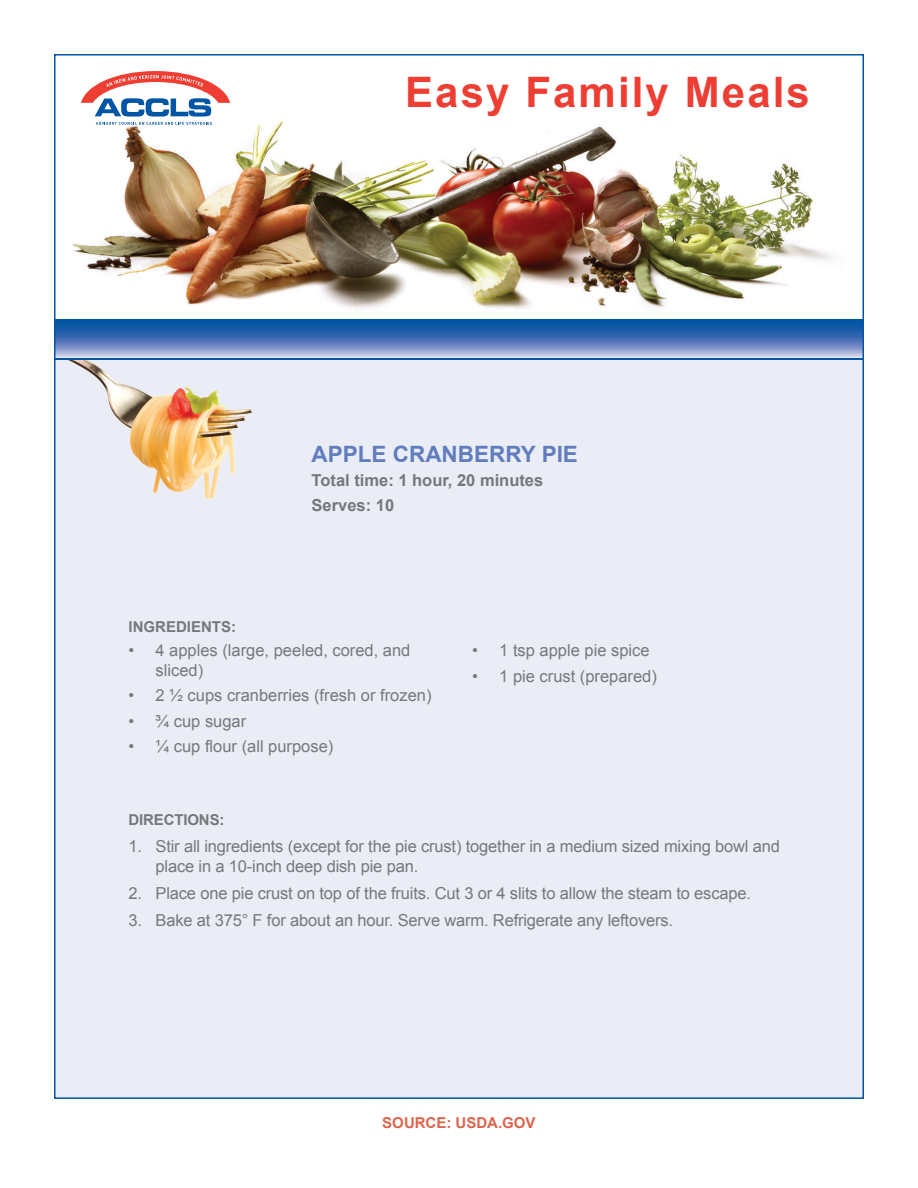
<style>
.page{position:relative;width:918px;height:1188px;background:#fff}
.page>*{position:absolute;margin:0;border:0;box-sizing:border-box;transform-origin:0 0}
.t1{font:700 42px "Arial";letter-spacing:.05em;color:#ee3e34}
.t2{font:700 22.5px "Arial";color:#627dbd}
.t3{font:16.5px/19.5px "Arial";letter-spacing:-.01em;color:#76787b}
.t4{font:700 16.5px/25.5px "Arial";color:#76787b}
.t5{font:700 15px "Arial";color:#76787b}
.t6{font:700 15px "Arial";color:#dc654c}
</style>
<div class="page">
<img style="left:57px;top:102px;width:804px;height:218px">
<div style="left:54px;top:349px;width:808px;height:748px;background:#eaedf6"></div>
<img style="left:68px;top:360px;width:184px;height:139px">
<svg style="left:81px;top:71px;width:149px;height:54px"></svg>
<svg style="left:57px;top:320px;width:804px;height:37px;background:#4f7bba"></svg>
<hr style="left:55px;top:358px;width:808px;height:2px;background:#0155a5">
<h1 class="t1" style="left:405px;top:64px;width:406px">Easy Family Meals</h1>
<h2 class="t2" style="left:312px;top:439px;width:268px">APPLE CRANBERRY PIE</h2>
<p class="t4" style="left:312px;top:468px;width:233px">Total time: 1 hour, 20 minutes<br>Serves: 10</p>
<p class="t5" style="left:129px;top:617px;width:109px">INGREDIENTS:</p>
<p class="t3" style="left:156px;top:641px;width:256px;text-indent:-27px">• 4 apples (large, peeled, cored, and sliced)</p>
<p class="t3" style="left:129px;top:686px;width:305px">• 2 ½ cups cranberries (fresh or frozen)</p>
<p class="t3" style="left:129px;top:711px;width:119px">• ¾ cup sugar</p>
<p class="t3" style="left:129px;top:737px;width:206px">• ¼ cup flour (all purpose)</p>
<p class="t3" style="left:472px;top:641px;width:179px">• 1 tsp apple pie spice</p>
<p class="t3" style="left:472px;top:666px;width:186px">• 1 pie crust (prepared)</p>
<p class="t5" style="left:129px;top:810px;width:97px">DIRECTIONS:</p>
<p class="t3" style="left:156px;top:837px;width:626px;text-indent:-27px">1. Stir all ingredients (except for the pie crust) together in a medium sized mixing bowl and place in a 10-inch deep dish pie pan.</p>
<p class="t3" style="left:129px;top:884px;width:624px">2. Place one pie crust on top of the fruits. Cut 3 or 4 slits to allow the steam to escape.</p>
<p class="t3" style="left:129px;top:911px;width:546px">3. Bake at 375° F for about an hour. Serve warm. Refrigerate any leftovers.</p>
<p class="t6" style="left:382px;top:1113px;width:155px">SOURCE: USDA.GOV</p>
</div>
